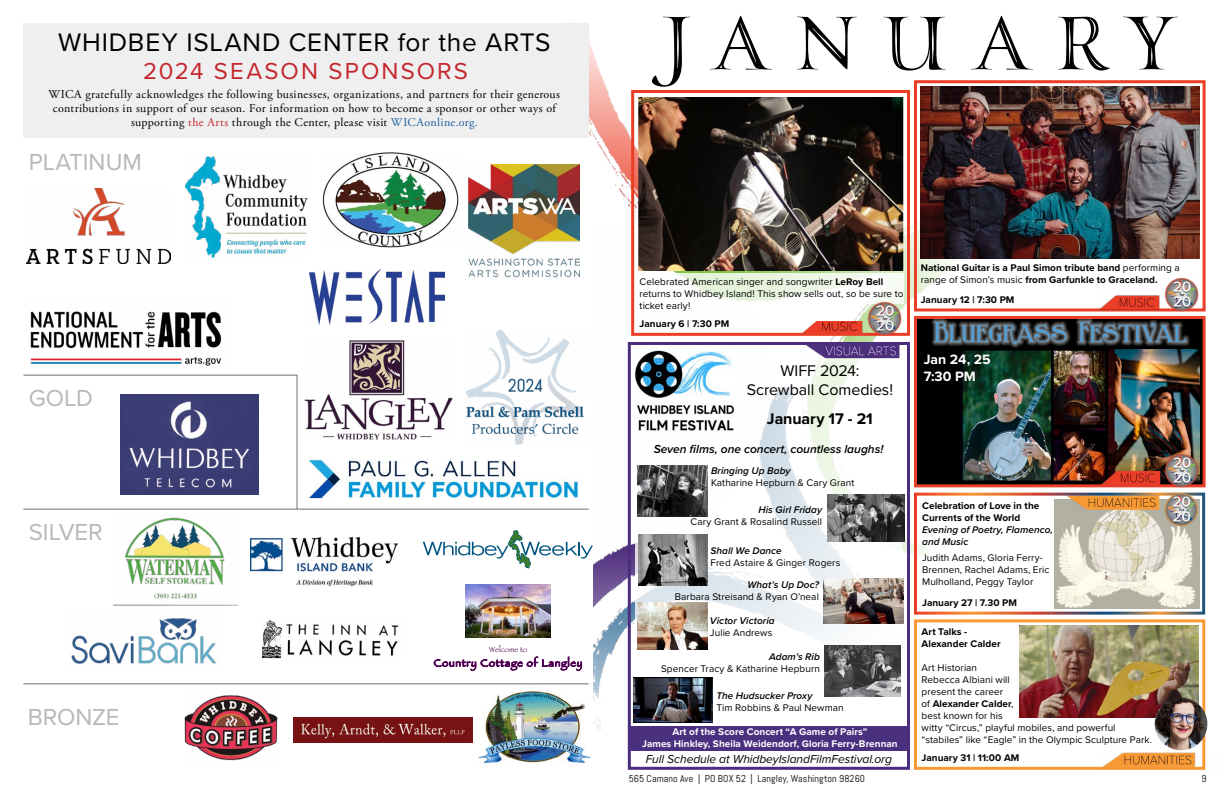
<style>
.page{position:relative;width:1224px;height:792px;background:#fff}
.page>*{position:absolute;margin:0;border:0;box-sizing:border-box;transform-origin:0 0}
.t1{font:82px "Turquoise Inline";letter-spacing:.285em;color:#000101}
.t2{font:26.3px "Proxima Nova";letter-spacing:.03em;color:#000}
.t3{font:24px "Proxima Nova";color:#b6b8ba}
.t4{font:24px "Proxima Nova";letter-spacing:.09em;color:#c5262c}
.t5{font:24px "Birmingham";letter-spacing:-.015em;color:#519fd7}
.t6{font:16px/19.2px "Proxima Nova";letter-spacing:-.005em;color:#000;text-align:center}
.t7{font:700 16px "Proxima Nova";letter-spacing:-.005em;color:#000}
.t8{font:700 14px/16.8px "Proxima Nova";letter-spacing:-.005em;color:#fff}
.t9{font:12px/14px "Adobe Garamond Pro";letter-spacing:.03em;color:#000;text-align:center}
.t10{font:italic 12px "Proxima Nova";letter-spacing:-.005em;color:#000}
.t11{font:italic 600 12px "Proxima Nova";letter-spacing:-.005em;color:#000}
.t12{font:10.1px "Papyrus";letter-spacing:.085em;color:#4f0052}
.t13{font:10px/12px "Proxima Nova";letter-spacing:.005em;color:#000}
.t14{font:700 10px/12px "Proxima Nova";letter-spacing:.005em;color:#000}
.t15{font:italic 600 10px/12px "Proxima Nova";letter-spacing:.005em;color:#000}
.t16{font:700 10px/12px "Proxima Nova";letter-spacing:.005em;color:#fff;text-align:center}
.t17{font:10px "Abel";letter-spacing:.01em;color:#000101}
.t18{font:7.6px "Papyrus";color:#4f0052}
.s1{color:#c5262c}
.s2{color:#215e9e}
.s3{font-weight:700}
.s4{font-weight:400}
</style>
<div class="page">
<img style="left:245px;top:40px;width:734px;height:715px">
<div style="left:630px;top:726px;width:278px;height:25px;background:#4c3080"></div>
<div style="left:628px;top:342px;width:282px;height:428px;border:3px solid #4d2e7e"></div>
<div style="left:914px;top:316px;width:292px;height:171px;background:#000101;border:3px solid #eb3e27"></div>
<img style="left:961px;top:350px;width:145px;height:132px">
<img style="left:1109px;top:349px;width:90px;height:120px">
<svg style="left:635px;top:352px;width:267px;height:321px"></svg>
<div style="left:914px;top:619px;width:291px;height:151px;border:3px solid #f89933"></div>
<div style="left:914px;top:80px;width:292px;height:231px;border:3px solid #eb3e27"></div>
<svg style="left:640px;top:273px;width:264px;height:30px"></svg>
<div style="left:248px;top:138px;width:345px;height:628px;background:#fff"></div>
<img style="left:921px;top:86px;width:279px;height:172px">
<div style="left:1054px;top:499px;width:145px;height:110px;background:#b2afa3"></div>
<img style="left:1088px;top:509px;width:72px;height:16px">
<img style="left:1057px;top:525px;width:138px;height:82px">
<div style="left:631px;top:90px;width:279px;height:246px;border:3px solid #eb3e27"></div>
<img style="left:1066px;top:492px;width:107px;height:17px">
<img style="left:1099px;top:295px;width:64px;height:16px">
<img style="left:638px;top:97px;width:265px;height:174px">
<img style="left:1163px;top:278px;width:39px;height:34px">
<img style="left:1162px;top:493px;width:39px;height:35px">
<img style="left:865px;top:302px;width:39px;height:35px">
<img style="left:635px;top:350px;width:106px;height:84px">
<img style="left:637px;top:465px;width:70px;height:51px">
<img style="left:638px;top:534px;width:69px;height:51px">
<img style="left:637px;top:603px;width:70px;height:46px">
<img style="left:801px;top:345px;width:101px;height:14px">
<img style="left:801px;top:321px;width:65px;height:16px">
<img style="left:304px;top:340px;width:148px;height:100px">
<img style="left:322px;top:153px;width:137px;height:95px">
<img style="left:469px;top:165px;width:110px;height:113px">
<div style="left:23px;top:23px;width:566px;height:115px;background:#efeff0"></div>
<img style="left:261px;top:619px;width:138px;height:40px">
<svg style="left:423px;top:530px;width:170px;height:39px"></svg>
<img style="left:184px;top:690px;width:94px;height:71px">
<img style="left:250px;top:538px;width:148px;height:49px">
<img style="left:120px;top:395px;width:138px;height:100px">
<img style="left:309px;top:270px;width:136px;height:54px">
<img style="left:466px;top:329px;width:118px;height:116px">
<hr style="left:23px;top:375px;width:274px;height:1px;background:#6d6e71">
<hr style="left:297px;top:375px;width:1px;height:134px;background:#6d6e71">
<hr style="left:23px;top:509px;width:566px;height:1px;background:#6d6e71">
<hr style="left:23px;top:684px;width:566px;height:1px;background:#6d6e71">
<img style="left:466px;top:584px;width:85px;height:53px">
<img style="left:293px;top:718px;width:179px;height:25px">
<img style="left:477px;top:691px;width:114px;height:72px">
<img style="left:30px;top:311px;width:192px;height:55px">
<img style="left:71px;top:618px;width:146px;height:46px">
<img style="left:309px;top:460px;width:270px;height:39px">
<img style="left:26px;top:188px;width:145px;height:76px">
<img style="left:113px;top:517px;width:126px;height:89px">
<img style="left:186px;top:157px;width:122px;height:101px">
<img style="left:1020px;top:625px;width:179px;height:92px">
<img style="left:1102px;top:752px;width:104px;height:18px">
<img style="left:1090px;top:469px;width:73px;height:19px">
<img style="left:1163px;top:453px;width:39px;height:35px">
<svg style="left:931px;top:317px;width:259px;height:31px"></svg>
<img style="left:1155px;top:698px;width:52px;height:52px;border-radius:26px">
<img style="left:823px;top:578px;width:80px;height:45px">
<img style="left:634px;top:678px;width:79px;height:44px">
<img style="left:827px;top:495px;width:77px;height:46px">
<img style="left:824px;top:645px;width:76px;height:51px">
<h2 class="t2" style="left:58px;top:22px;width:494px">WHIDBEY ISLAND CENTER for the ARTS</h2>
<p class="t9" style="left:49px;top:88px;width:513px">WICA gratefully acknowledges the following businesses, organizations, and partners for their generous contributions in support of our season. For information on how to become a sponsor or other ways of supporting <span class="s1">the Arts</span> through the Center, please visit <span class="s2">WICAonline.org.</span></p>
<h3 class="t4" style="left:143px;top:53px;width:326px">2024 SEASON SPONSORS</h3>
<h3 class="t3" style="left:29px;top:144px;width:115px">PLATINUM</h3>
<h3 class="t3" style="left:29px;top:380px;width:66px">GOLD</h3>
<h3 class="t3" style="left:29px;top:514px;width:75px">SILVER</h3>
<h3 class="t3" style="left:28px;top:700px;width:93px">BRONZE</h3>
<p class="t18" style="left:489px;top:645px;width:40px">Welcome to</p>
<p class="t12" style="left:434px;top:657px;width:150px">Country Cottage of Langley</p>
<h1 class="t1" style="left:659px;top:-3px;width:518px">JANUARY</h1>
<p class="t13" style="left:640px;top:275px;width:265px">Celebrated American singer and songwriter <span class="s3">LeRoy Bell </span>returns to Whidbey Island! This show sells out, so be sure to ticket early!</p>
<p class="t14" style="left:640px;top:317px;width:91px">January 6 | 7:30 PM</p>
<h3 class="t6" style="left:747px;top:360px;width:148px">WIFF 2024:<br>Screwball Comedies!</h3>
<h3 class="t7" style="left:767px;top:407px;width:107px">January 17 - 21</h3>
<p class="t15" style="left:711px;top:464px;width:81px">Bringing Up Baby</p>
<p class="t13" style="left:711px;top:476px;width:145px">Katharine Hepburn &amp; Cary Grant</p>
<p class="t15" style="left:759px;top:504px;width:65px">His Girl Friday</p>
<p class="t13" style="left:691px;top:515px;width:133px">Cary Grant &amp; Rosalind Russell</p>
<p class="t11" style="left:654px;top:440px;width:231px">Seven films, one concert, countless laughs!</p>
<p class="t15" style="left:711px;top:545px;width:73px">Shall We Dance</p>
<p class="t13" style="left:711px;top:556px;width:131px">Fred Astaire &amp; Ginger Rogers</p>
<p class="t15" style="left:747px;top:578px;width:73px">What’s Up Doc?</p>
<p class="t13" style="left:675px;top:590px;width:146px">Barbara Streisand &amp; Ryan O’neal</p>
<p class="t15" style="left:710px;top:614px;width:66px">Victor Victoria</p>
<p class="t13" style="left:710px;top:626px;width:64px">Julie Andrews</p>
<p class="t15" style="left:769px;top:650px;width:52px">Adam’s Rib</p>
<p class="t13" style="left:661px;top:662px;width:160px">Spencer Tracy &amp; Katharine Hepburn</p>
<p class="t15" style="left:716px;top:689px;width:98px">The Hudsucker Proxy</p>
<p class="t13" style="left:716px;top:701px;width:129px">Tim Robbins &amp; Paul Newman</p>
<p class="t16" style="left:642px;top:726px;width:257px">Art of the Score Concert “A Game of Pairs”<br>James Hinkley, Sheila Weidendorf, Gloria Ferry-Brennan</p>
<p class="t10" style="left:646px;top:750px;width:248px">Full Schedule at WhidbeyIslandFilmFestival.org</p>
<p class="t14" style="left:921px;top:261px;width:261px">National Guitar is a Paul Simon tribute band <span class="s4">performing a range of Simon’s music</span> from Garfunkle to Graceland.</p>
<p class="t14" style="left:921px;top:293px;width:95px">January 12 | 7:30 PM</p>
<h3 class="t5" style="left:933px;top:320px;width:255px">Bluegrass Festival</h3>
<h3 class="t8" style="left:924px;top:351px;width:68px">Jan 24, 25<br>7:30 PM</h3>
<p class="t14" style="left:922px;top:500px;width:119px">Celebration of Love in the<br>Currents of the World</p>
<p class="t15" style="left:922px;top:524px;width:132px">Evening of Poetry, Flamenco, and Music</p>
<p class="t13" style="left:922px;top:551px;width:129px">Judith Adams, Gloria Ferry-<br>Brennen, Rachel Adams, Eric<br>Mulholland, Peggy Taylor</p>
<p class="t14" style="left:922px;top:597px;width:96px">January 27 | 7.30 PM</p>
<p class="t14" style="left:922px;top:626px;width:81px">Art Talks -<br>Alexander Calder</p>
<p class="t13" style="left:922px;top:661px;width:232px">Art Historian<br>Rebecca Albiani will<br>present the career<br>of <span class="s3">Alexander Calder</span>,<br>best known for his<br>witty “Circus,” playful mobiles, and powerful “stabiles” like “Eagle” in the Olympic Sculpture Park.</p>
<p class="t14" style="left:922px;top:752px;width:99px">January 31 | 11:00 AM</p>
<p class="t17" style="left:629px;top:772px;width:238px">565 Camano Ave | PO BOX 52 | Langley, Washington 98260</p>
<p class="t17" style="left:1202px;top:772px;width:7px">9</p>
</div>
